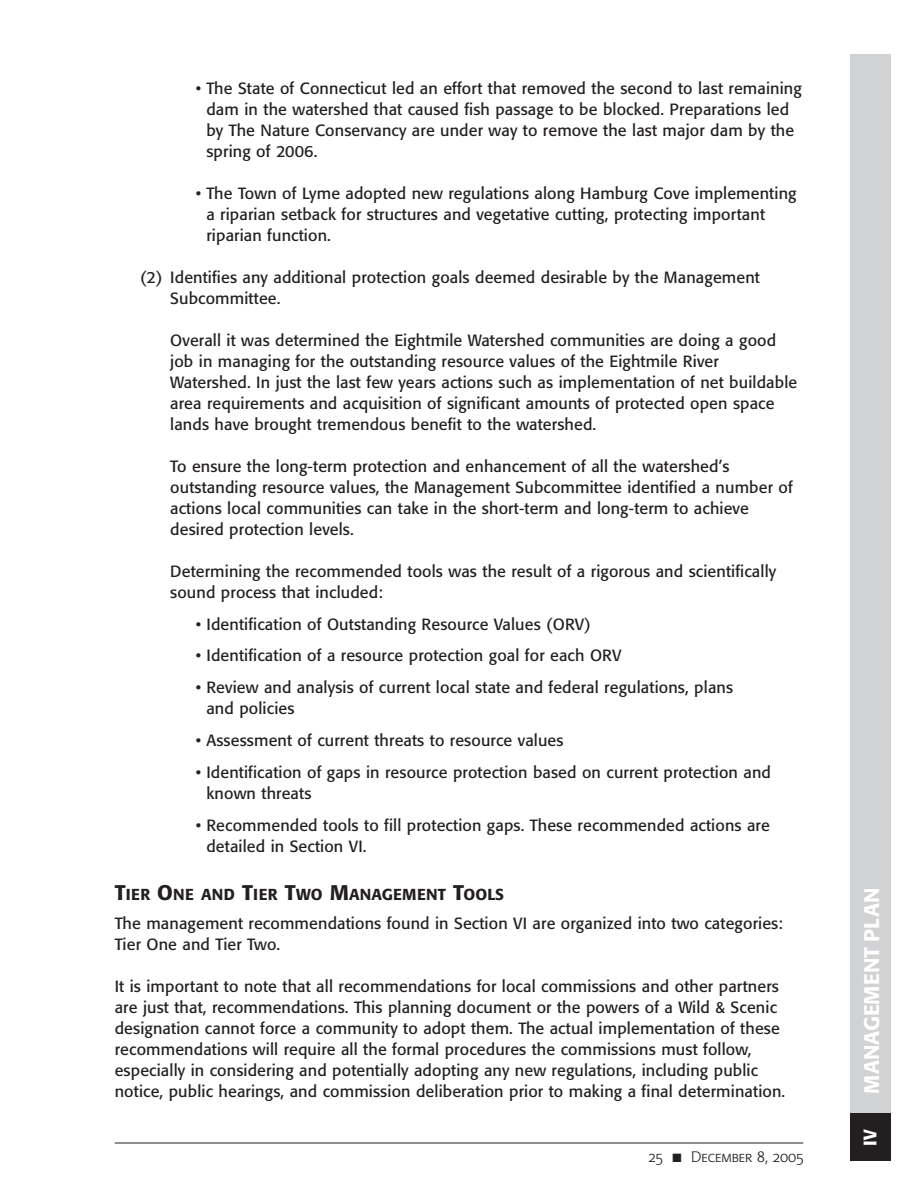
<style>
.page{position:relative;width:918px;height:1188px;background:#fff}
.page>*{position:absolute;margin:0;border:0;box-sizing:border-box;transform-origin:0 0}
.t1{font:500 21px "Formata";color:#fff}
.t2{font:500 18px "Formata";color:#fff}
.t3{font:16.2px/21px "Formata";letter-spacing:.01em;color:#231f20}
.t4{font:500 15.75px "Formata";letter-spacing:.01em;color:#231f20}
.t5{font:15px "Formata Light SC";color:#231f20}
.s1{font-size:21px}
</style>
<div class="page">
<div style="left:850px;top:54px;width:41px;height:1107px;background:#d1d2d4"></div>
<div style="left:850px;top:1114px;width:41px;height:47px;background:#231f20"></div>
<hr style="left:115px;top:1143px;width:688px;height:1px;background:#231f20">
<p class="t3" style="left:206px;top:79px;width:597px;text-indent:-11px">• The State of Connecticut led an effort that removed the second to last remaining dam in the watershed that caused fish passage to be blocked. Preparations led by The Nature Conservancy are under way to remove the last major dam by the spring of 2006.</p>
<p class="t3" style="left:206px;top:184px;width:592px;text-indent:-11px">• The Town of Lyme adopted new regulations along Hamburg Cove implementing a riparian setback for structures and vegetative cutting, protecting important riparian function.</p>
<p class="t3" style="left:170px;top:268px;width:591px;text-indent:-30px">(2) Identifies any additional protection goals deemed desirable by the Management<br>Subcommittee.</p>
<p class="t3" style="left:170px;top:331px;width:629px">Overall it was determined the Eightmile Watershed communities are doing a good job in managing for the outstanding resource values of the Eightmile River Watershed. In just the last few years actions such as implementation of net buildable area requirements and acquisition of significant amounts of protected open space lands have brought tremendous benefit to the watershed.</p>
<p class="t3" style="left:170px;top:457px;width:624px">To ensure the long-term protection and enhancement of all the watershed’s outstanding resource values, the Management Subcommittee identified a number of actions local communities can take in the short-term and long-term to achieve desired protection levels.</p>
<p class="t3" style="left:170px;top:562px;width:607px">Determining the recommended tools was the result of a rigorous and scientifically sound process that included:</p>
<p class="t3" style="left:196px;top:615px;width:397px">• Identification of Outstanding Resource Values (ORV)</p>
<p class="t3" style="left:196px;top:647px;width:427px">• Identification of a resource protection goal for each ORV</p>
<p class="t3" style="left:206px;top:678px;width:528px;text-indent:-11px">• Review and analysis of current local state and federal regulations, plans and policies</p>
<p class="t3" style="left:196px;top:731px;width:369px">• Assessment of current threats to resource values</p>
<p class="t3" style="left:206px;top:763px;width:566px;text-indent:-11px">• Identification of gaps in resource protection based on current protection and known threats</p>
<p class="t3" style="left:206px;top:816px;width:565px;text-indent:-11px">• Recommended tools to fill protection gaps. These recommended actions are detailed in Section VI.</p>
<p class="t4" style="left:115px;top:887px;width:391px"><span class="s1">T</span>IER <span class="s1">O</span>NE AND <span class="s1">T</span>IER <span class="s1">T</span>WO <span class="s1">M</span>ANAGEMENT <span class="s1">T</span>OOLS</p>
<p class="t3" style="left:115px;top:914px;width:670px">The management recommendations found in Section VI are organized into two categories:<br>Tier One and Tier Two.</p>
<p class="t3" style="left:115px;top:977px;width:672px">It is important to note that all recommendations for local commissions and other partners are just that, recommendations. This planning document or the powers of a Wild &amp; Scenic designation cannot force a community to adopt them. The actual implementation of these recommendations will require all the formal procedures the commissions must follow, especially in considering and potentially adopting any new regulations, including public notice, public hearings, and commission deliberation prior to making a final determination.</p>
<p class="t5" style="left:649px;top:1150px;width:156px">25 ■ December 8, 2005</p>
<p class="t1" style="left:863px;top:1094px;width:207px;rotate:-90deg">MANAGEMENT PLAN</p>
<p class="t2" style="left:862px;top:1146px;width:18px;rotate:-90deg">IV</p>
</div>
